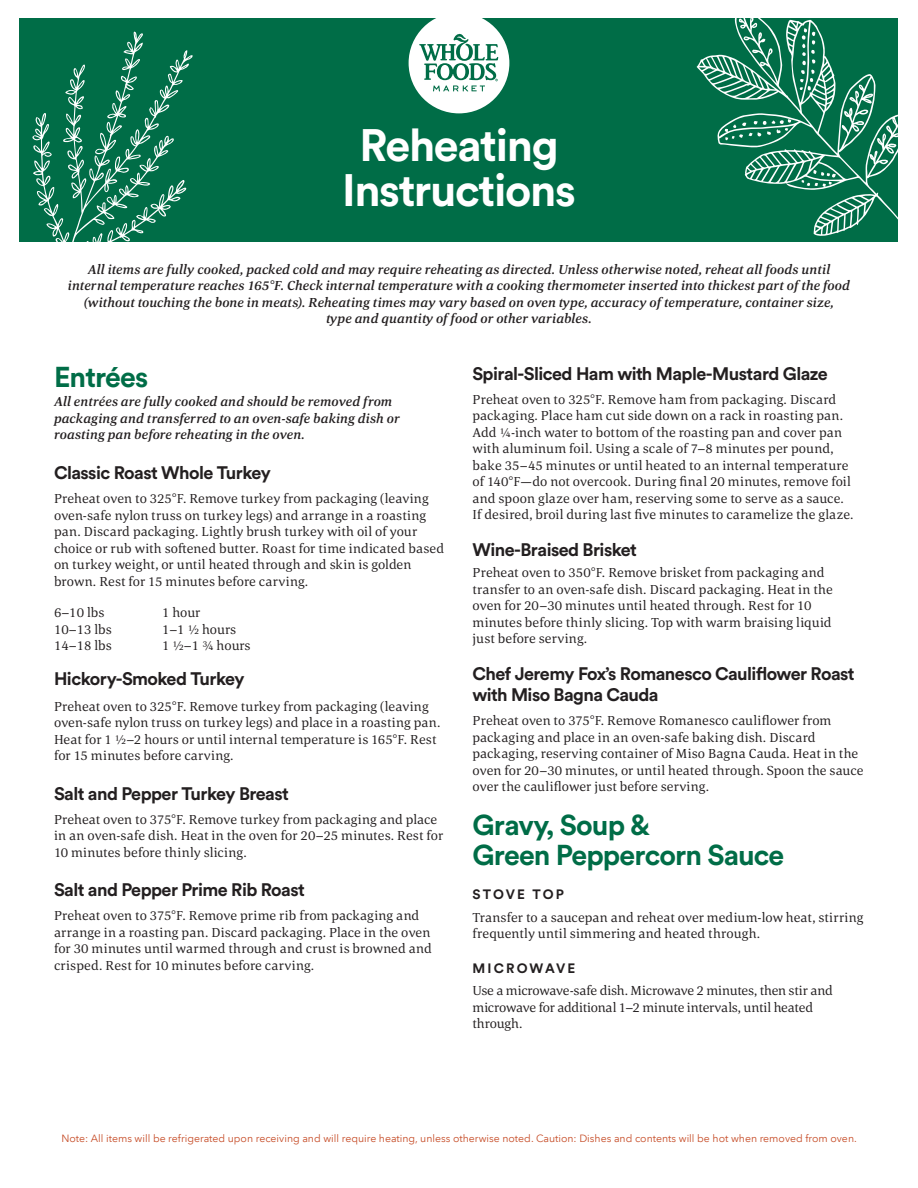
<style>
.page{position:relative;width:918px;height:1188px;background:#fff}
.page>*{position:absolute;margin:0;border:0;box-sizing:border-box;transform-origin:0 0}
.Type_of_Dish_headlin{font:700 45px/45px "Circular Std";letter-spacing:-.03em;color:#fff;text-align:center}
.t1{font:700 28.5px "Circular Std";letter-spacing:-.03em;color:#006d47}
.copy{font:700 18px/21.6px "Circular Std";letter-spacing:-.03em;color:#231f20}
.dish_headline_no_rul{font:700 18px "Circular Std";letter-spacing:-.03em;color:#231f20}
.copy-2{font:13.5px/16.5px "Corda";letter-spacing:.01em;color:#231f20}
.note{font:italic 500 13.5px/16.5px "Corda";letter-spacing:.005em;color:#231f20}
.copy-3{font:13.5px/16.5px "Corda";letter-spacing:-.01em;color:#231f20}
.copy-4{font:700 13.5px "Circular Std";letter-spacing:.155em;color:#231f20}
.t2{font:10.5px "Avenir Next For WFM";color:#c64c27}
</style>
<div class="page">
<div style="left:20px;top:18px;width:878px;height:224px;background:#006d47"></div>
<svg style="left:32px;top:31px;width:161px;height:211px"></svg>
<svg style="left:409px;top:18px;width:100px;height:95px"></svg>
<svg style="left:697px;top:18px;width:201px;height:218px"></svg>
<svg style="left:800px;top:28px;width:16px;height:62px"></svg>
<svg style="left:725px;top:119px;width:66px;height:21px"></svg>
<svg style="left:802px;top:170px;width:34px;height:16px"></svg>
<p class="Type_of_Dish_headlin" style="left:342px;top:121px;width:235px">Reheating<br>Instructions</p>
<p class="note" style="left:88px;top:261px;width:744px">All items are fully cooked, packed cold and may require reheating as directed. Unless otherwise noted, reheat all foods until</p>
<p class="note" style="left:68px;top:277px;width:784px">internal temperature reaches 165°F. Check internal temperature with a cooking thermometer inserted into thickest part of the food</p>
<p class="note" style="left:84px;top:294px;width:751px">(without touching the bone in meats). Reheating times may vary based on oven type, accuracy of temperature, container size,</p>
<p class="note" style="left:326px;top:310px;width:267px">type and quantity of food or other variables.</p>
<p class="t1" style="left:54px;top:359px;width:96px">Entrées</p>
<p class="note" style="left:54px;top:393px;width:347px">All entrées are fully cooked and should be removed from packaging and transferred to an oven-safe baking dish or roasting pan before reheating in the oven.</p>
<p class="dish_headline_no_rul" style="left:54px;top:461px;width:218px">Classic Roast Whole Turkey</p>
<p class="copy-2" style="left:54px;top:490px;width:392px">Preheat oven to 325°F. Remove turkey from packaging (leaving oven-safe nylon truss on turkey legs) and arrange in a roasting pan. Discard packaging. Lightly brush turkey with oil of your choice or rub with softened butter. Roast for time indicated based on turkey weight, or until heated through and skin is golden brown. Rest for 15 minutes before carving.</p>
<p class="copy-2" style="left:54px;top:604px;width:52px">6–10 lbs</p>
<p class="copy-2" style="left:162px;top:604px;width:40px">1 hour</p>
<p class="copy-2" style="left:54px;top:620px;width:59px">10–13 lbs</p>
<p class="copy-2" style="left:162px;top:620px;width:76px">1–1 ½ hours</p>
<p class="copy-2" style="left:54px;top:637px;width:59px">14–18 lbs</p>
<p class="copy-2" style="left:162px;top:637px;width:90px">1 ½–1 ¾ hours</p>
<p class="copy" style="left:54px;top:668px;width:192px">Hickory-Smoked Turkey</p>
<p class="copy-2" style="left:54px;top:697px;width:388px">Preheat oven to 325°F. Remove turkey from packaging (leaving oven-safe nylon truss on turkey legs) and place in a roasting pan.<br>Heat for 1 ½–2 hours or until internal temperature is 165°F. Rest for 15 minutes before carving.</p>
<p class="copy" style="left:54px;top:782px;width:236px">Salt and Pepper Turkey Breast</p>
<p class="copy-2" style="left:54px;top:811px;width:391px">Preheat oven to 375°F. Remove turkey from packaging and place in an oven-safe dish. Heat in the oven for 20–25 minutes. Rest for<br>10 minutes before thinly slicing.</p>
<p class="copy" style="left:54px;top:879px;width:252px">Salt and Pepper Prime Rib Roast</p>
<p class="copy-2" style="left:54px;top:907px;width:379px">Preheat oven to 375°F. Remove prime rib from packaging and arrange in a roasting pan. Discard packaging. Place in the oven for 30 minutes until warmed through and crust is browned and crisped. Rest for 10 minutes before carving.</p>
<p class="copy" style="left:472px;top:362px;width:357px">Spiral-Sliced Ham with Maple-Mustard Glaze</p>
<p class="copy-2" style="left:472px;top:391px;width:383px">Preheat oven to 325°F. Remove ham from packaging. Discard packaging. Place ham cut side down on a rack in roasting pan.<br>Add ¼-inch water to bottom of the roasting pan and cover pan with aluminum foil. Using a scale of 7–8 minutes per pound, bake 35–45 minutes or until heated to an internal temperature of 140°F—do not overcook. During final 20 minutes, remove foil and spoon glaze over ham, reserving some to serve as a sauce.<br>If desired, broil during last five minutes to caramelize the glaze.</p>
<p class="copy" style="left:472px;top:539px;width:166px">Wine-Braised Brisket</p>
<p class="copy-2" style="left:472px;top:564px;width:362px">Preheat oven to 350°F. Remove brisket from packaging and transfer to an oven-safe dish. Discard packaging. Heat in the</p>
<p class="copy-2" style="left:472px;top:597px;width:340px">oven for 20–30 minutes until heated through. Rest for 10</p>
<p class="copy-2" style="left:472px;top:613px;width:361px">minutes before thinly slicing. Top with warm braising liquid</p>
<p class="copy-2" style="left:472px;top:630px;width:116px">just before serving.</p>
<p class="copy" style="left:473px;top:662px;width:384px">Chef Jeremy Fox’s Romanesco Cauliflower Roast with Miso Bagna Cauda</p>
<p class="copy-2" style="left:473px;top:712px;width:393px">Preheat oven to 375°F. Remove Romanesco cauliflower from packaging and place in an oven-safe baking dish. Discard packaging, reserving container of Miso Bagna Cauda. Heat in the oven for 20–30 minutes, or until heated through. Spoon the sauce over the cauliflower just before serving.</p>
<p class="t1" style="left:473px;top:806px;width:179px">Gravy, Soup &amp;</p>
<p class="t1" style="left:473px;top:836px;width:313px">Green Peppercorn Sauce</p>
<p class="copy-4" style="left:473px;top:886px;width:93px">STOVE TOP</p>
<p class="copy-2" style="left:473px;top:909px;width:393px">Transfer to a saucepan and reheat over medium-low heat, stirring frequently until simmering and heated through.</p>
<p class="copy-4" style="left:473px;top:959px;width:104px">MICROWAVE</p>
<p class="copy-3" style="left:473px;top:982px;width:362px">Use a microwave-safe dish. Microwave 2 minutes, then stir and microwave for additional 1–2 minute intervals, until heated through.</p>
<p class="t2" style="left:61px;top:1132px;width:797px">Note: All items will be refrigerated upon receiving and will require heating, unless otherwise noted. Caution: Dishes and contents will be hot when removed from oven.</p>
</div>
